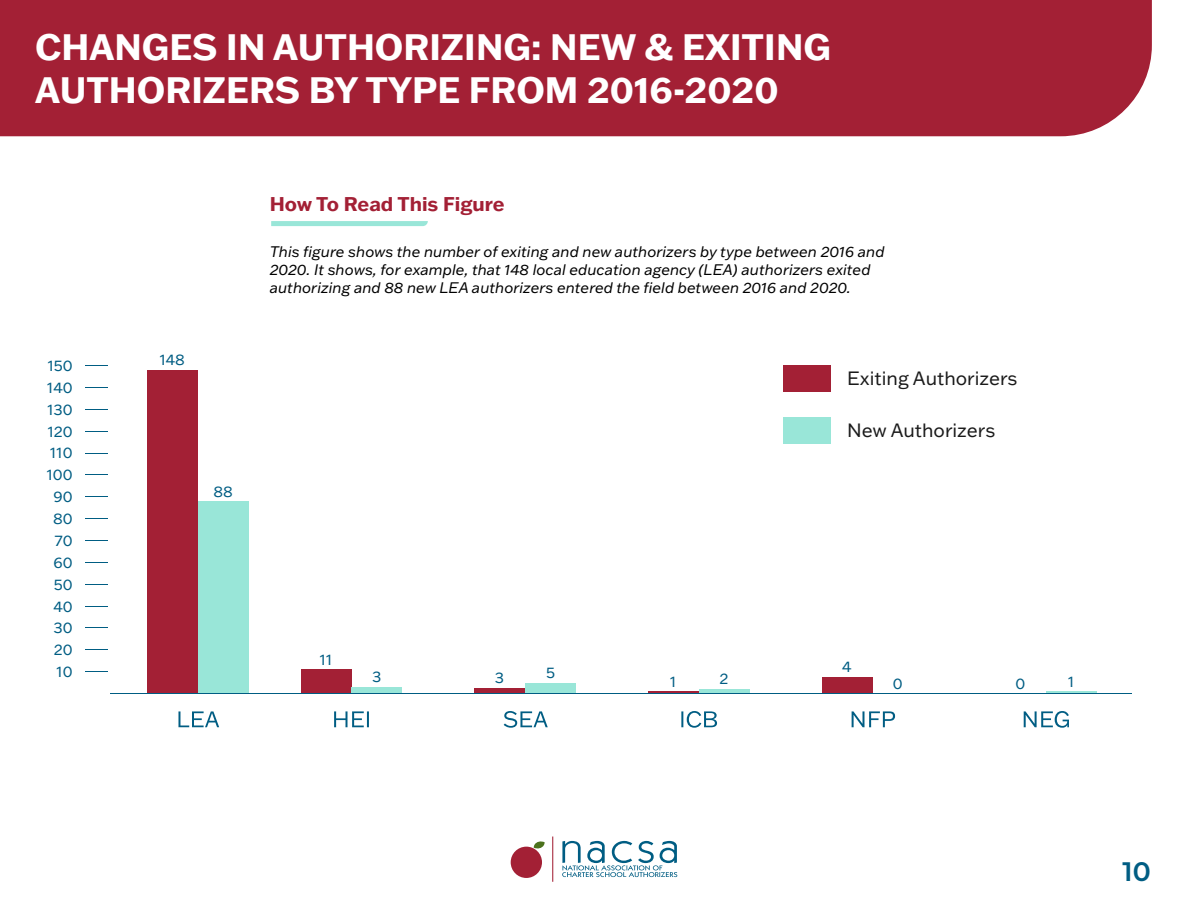
<style>
.page{position:relative;width:1188px;height:918px;background:#fff}
.page>*{position:absolute;margin:0;border:0;box-sizing:border-box;transform-origin:0 0}
.t1{font:700 36px/43.2px "Franklin Gothic ATF";color:#fff}
.t2{font:600 26.7px "Montserrat";color:#005d83}
.t3{font:700 19.5px "Franklin Gothic ATF";color:#a32035}
.t4{font:18.9px "Franklin Gothic ATF";color:#1a1a1a}
.t5{font:15.3px "Franklin Gothic ATF";color:#005d83}
.t6{font:italic 15px/18px "Franklin Gothic ATF";color:#000}
</style>
<div class="page">
<div style="left:0;top:0;width:1152px;height:136px;background:#a32035"></div>
<div style="left:511px;top:847px;width:31px;height:31px;background:#a32035;border-radius:50%"></div>
<svg style="left:534px;top:841px;width:11px;height:8px"></svg>
<hr style="left:552px;top:837px;width:1px;height:45px;background:#a32035">
<svg style="left:562px;top:841px;width:115px;height:36px"></svg>
<div style="left:784px;top:365px;width:47px;height:27px;background:#a32035"></div>
<div style="left:784px;top:417px;width:47px;height:26px;background:#99e6d8"></div>
<div style="left:147px;top:370px;width:51px;height:324px;background:#a32035"></div>
<div style="left:198px;top:501px;width:50px;height:193px;background:#99e6d8"></div>
<div style="left:301px;top:669px;width:51px;height:25px;background:#a32035"></div>
<div style="left:352px;top:687px;width:50px;height:7px;background:#99e6d8"></div>
<div style="left:474px;top:688px;width:51px;height:6px;background:#a32035"></div>
<div style="left:525px;top:683px;width:51px;height:11px;background:#99e6d8"></div>
<hr style="left:648px;top:691px;width:51px;height:3px;background:#a32035">
<div style="left:699px;top:689px;width:51px;height:5px;background:#99e6d8"></div>
<div style="left:822px;top:677px;width:50px;height:17px;background:#a32035"></div>
<hr style="left:1046px;top:691px;width:51px;height:3px;background:#99e6d8">
<hr style="left:111px;top:694px;width:1021px;height:1px;background:#005d83">
<svg style="left:334px;top:711px;width:35px;height:16px"></svg>
<svg style="left:504px;top:711px;width:44px;height:17px"></svg>
<svg style="left:681px;top:711px;width:36px;height:17px"></svg>
<svg style="left:852px;top:711px;width:43px;height:16px"></svg>
<svg style="left:1024px;top:711px;width:45px;height:17px"></svg>
<svg style="left:178px;top:711px;width:41px;height:16px"></svg>
<svg style="left:85px;top:671px;width:23px;height:1px"></svg>
<svg style="left:85px;top:649px;width:23px;height:1px"></svg>
<svg style="left:85px;top:627px;width:23px;height:1px"></svg>
<svg style="left:85px;top:606px;width:23px;height:1px"></svg>
<svg style="left:85px;top:584px;width:23px;height:1px"></svg>
<svg style="left:85px;top:562px;width:23px;height:1px"></svg>
<svg style="left:85px;top:540px;width:23px;height:1px"></svg>
<svg style="left:85px;top:518px;width:23px;height:1px"></svg>
<svg style="left:85px;top:496px;width:23px;height:1px"></svg>
<svg style="left:85px;top:474px;width:23px;height:1px"></svg>
<svg style="left:85px;top:453px;width:23px;height:1px"></svg>
<svg style="left:85px;top:431px;width:23px;height:1px"></svg>
<svg style="left:85px;top:409px;width:23px;height:1px"></svg>
<svg style="left:85px;top:387px;width:23px;height:1px"></svg>
<svg style="left:85px;top:365px;width:23px;height:1px"></svg>
<svg style="left:271px;top:221px;width:157px;height:5px"></svg>
<h1 class="t1" style="left:35px;top:25px;width:797px">CHANGES IN AUTHORIZING: NEW &amp; EXITING<br>AUTHORIZERS BY TYPE FROM 2016-2020</h1>
<p class="t5" style="left:48px;top:355px;width:26px">150</p>
<p class="t5" style="left:47px;top:377px;width:27px">140</p>
<p class="t5" style="left:47px;top:399px;width:27px">130</p>
<p class="t5" style="left:48px;top:421px;width:26px">120</p>
<p class="t5" style="left:50px;top:443px;width:24px">110</p>
<p class="t5" style="left:47px;top:465px;width:27px">100</p>
<p class="t5" style="left:54px;top:486px;width:21px">90</p>
<p class="t5" style="left:53px;top:508px;width:21px">80</p>
<p class="t5" style="left:55px;top:530px;width:20px">70</p>
<p class="t5" style="left:54px;top:552px;width:21px">60</p>
<p class="t5" style="left:54px;top:574px;width:20px">50</p>
<p class="t5" style="left:53px;top:596px;width:21px">40</p>
<p class="t5" style="left:54px;top:618px;width:21px">30</p>
<p class="t5" style="left:54px;top:640px;width:20px">20</p>
<p class="t5" style="left:57px;top:661px;width:17px">10</p>
<p class="t5" style="left:160px;top:350px;width:27px">148</p>
<p class="t5" style="left:213px;top:481px;width:21px">88</p>
<h3 class="t3" style="left:270px;top:191px;width:236px">How To Read This Figure</h3>
<p class="t6" style="left:270px;top:242px;width:616px">This figure shows the number of exiting and new authorizers by type between 2016 and<br>2020. It shows, for example, that 148 local education agency (LEA) authorizers exited authorizing and 88 new LEA authorizers entered the field between 2016 and 2020.</p>
<p class="t4" style="left:847px;top:366px;width:172px">Exiting Authorizers</p>
<p class="t4" style="left:847px;top:418px;width:150px">New Authorizers</p>
<p class="t5" style="left:320px;top:649px;width:14px">11</p>
<p class="t5" style="left:372px;top:667px;width:11px">3</p>
<p class="t5" style="left:495px;top:667px;width:11px">3</p>
<p class="t5" style="left:546px;top:662px;width:10px">5</p>
<p class="t5" style="left:670px;top:671px;width:8px">1</p>
<p class="t5" style="left:720px;top:669px;width:10px">2</p>
<p class="t5" style="left:842px;top:656px;width:11px">4</p>
<p class="t5" style="left:893px;top:674px;width:11px">0</p>
<p class="t5" style="left:1016px;top:673px;width:11px">0</p>
<p class="t5" style="left:1068px;top:671px;width:8px">1</p>
<h2 class="t2" style="left:1122px;top:852px;width:30px">10</h2>
</div>
